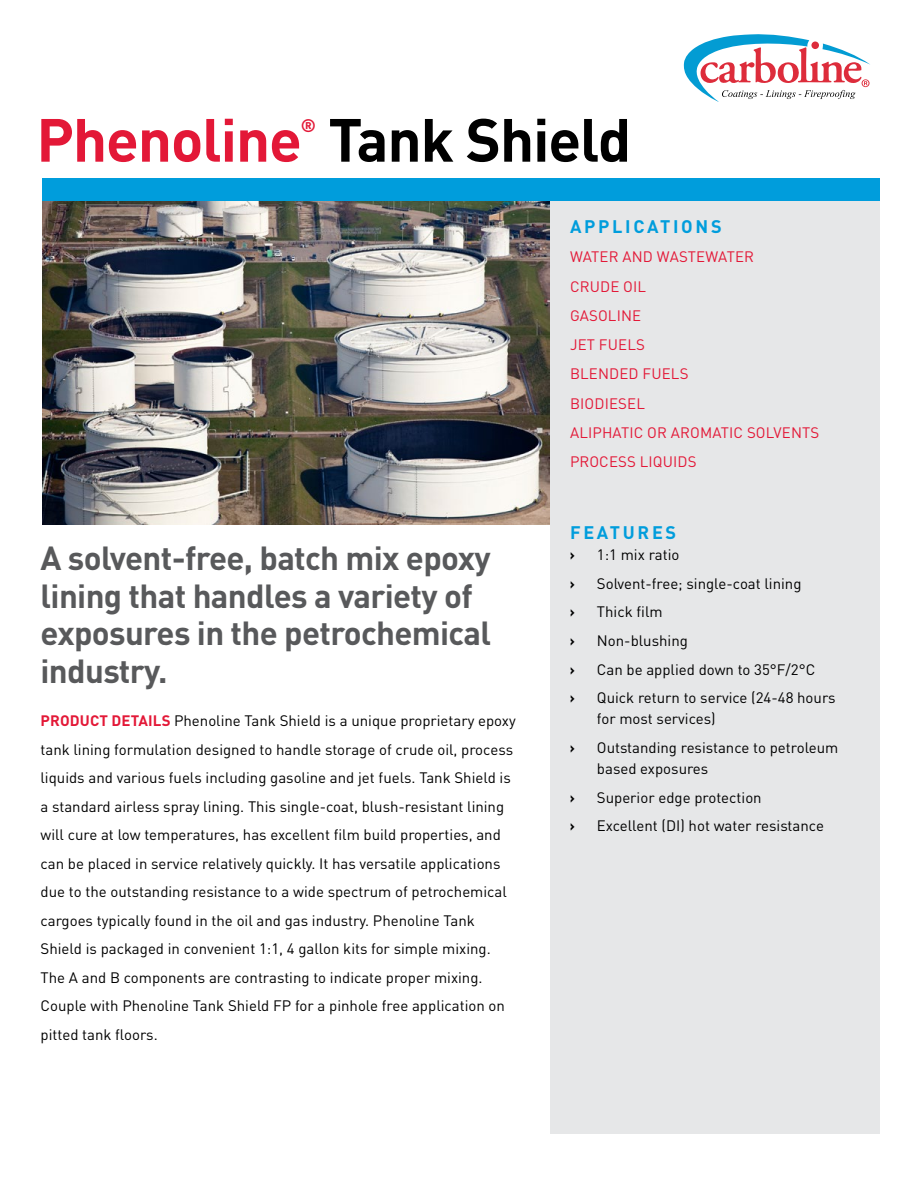
<style>
.page{position:relative;width:918px;height:1188px;background:#fff}
.page>*{position:absolute;margin:0;border:0;box-sizing:border-box;transform-origin:0 0}
.t1{font:700 60px "DIN Pro";letter-spacing:-.02em;color:#000}
.t2{font:700 33px/37.5px "DIN Pro";letter-spacing:-.02em;color:#58595b}
.t3{font:700 18px "DIN Pro";letter-spacing:.15em;color:#009ddc}
.t4{font:700 18px "DIN Pro";color:#e31837}
.t5{font:15px/28.5px "DIN Pro";color:#000}
.t6{font:15px/29.2px "DIN Pro";letter-spacing:.01em;color:#e31837}
.t7{font:700 15px "DIN Pro";color:#000}
.s1{color:#e31837}
.s2{font-weight:700;color:#e31837}
</style>
<div class="page">
<div style="left:550px;top:199px;width:329px;height:935px;background:#e6e7e8"></div>
<img style="left:42px;top:201px;width:508px;height:323px">
<div style="left:42px;top:178px;width:837px;height:23px;background:#009ddc"></div>
<svg style="left:684px;top:34px;width:186px;height:68px"></svg>
<div style="left:811px;top:42px;width:8px;height:7px;background:#dd2c3b;border-radius:50%"></div>
<h1 class="t1" style="left:36px;top:90px;width:597px"><span class="s1">Phenoline</span> Tank Shield</h1>
<p class="t4" style="left:301px;top:110px;width:17px">®</p>
<h2 class="t2" style="left:41px;top:536px;width:452px">A solvent-free, batch mix epoxy lining that handles a variety of exposures in the petrochemical industry.</h2>
<p class="t5" style="left:41px;top:705px;width:477px"><span class="s2">PRODUCT DETAILS</span> Phenoline Tank Shield is a unique proprietary epoxy tank lining formulation designed to handle storage of crude oil, process liquids and various fuels including gasoline and jet fuels. Tank Shield is a standard airless spray lining. This single-coat, blush-resistant lining will cure at low temperatures, has excellent film build properties, and can be placed in service relatively quickly. It has versatile applications due to the outstanding resistance to a wide spectrum of petrochemical cargoes typically found in the oil and gas industry. Phenoline Tank Shield is packaged in convenient 1:1, 4 gallon kits for simple mixing.<br>The A and B components are contrasting to indicate proper mixing.<br>Couple with Phenoline Tank Shield FP for a pinhole free application on pitted tank floors.</p>
<p class="t3" style="left:570px;top:212px;width:153px">APPLICATIONS</p>
<p class="t6" style="left:570px;top:241px;width:251px">WATER AND WASTEWATER<br>CRUDE OIL<br>GASOLINE<br>JET FUELS<br>BLENDED FUELS<br>BIODIESEL<br>ALIPHATIC OR AROMATIC SOLVENTS<br>PROCESS LIQUIDS</p>
<p class="t3" style="left:570px;top:518px;width:108px">FEATURES</p>
<p class="t7" style="left:570px;top:542px;width:7px">›</p>
<p class="t5" style="left:597px;top:539px;width:84px">1:1 mix ratio</p>
<p class="t7" style="left:570px;top:571px;width:7px">›</p>
<p class="t5" style="left:597px;top:568px;width:206px">Solvent-free; single-coat lining</p>
<p class="t7" style="left:570px;top:600px;width:7px">›</p>
<p class="t5" style="left:597px;top:596px;width:67px">Thick film</p>
<p class="t7" style="left:570px;top:628px;width:7px">›</p>
<p class="t5" style="left:597px;top:625px;width:92px">Non-blushing</p>
<p class="t7" style="left:570px;top:657px;width:7px">›</p>
<p class="t5" style="left:597px;top:654px;width:220px">Can be applied down to 35°F/2°C</p>
<p class="t7" style="left:570px;top:686px;width:7px">›</p>
<p class="t5" style="left:597px;top:686px;width:240px;line-height:21px">Quick return to service (24-48 hours for most services)</p>
<p class="t7" style="left:570px;top:735px;width:7px">›</p>
<p class="t5" style="left:597px;top:736px;width:243px;line-height:21px">Outstanding resistance to petroleum based exposures</p>
<p class="t7" style="left:570px;top:785px;width:7px">›</p>
<p class="t5" style="left:597px;top:782px;width:166px">Superior edge protection</p>
<p class="t7" style="left:570px;top:814px;width:7px">›</p>
<p class="t5" style="left:597px;top:810px;width:229px">Excellent (DI) hot water resistance</p>
</div>
